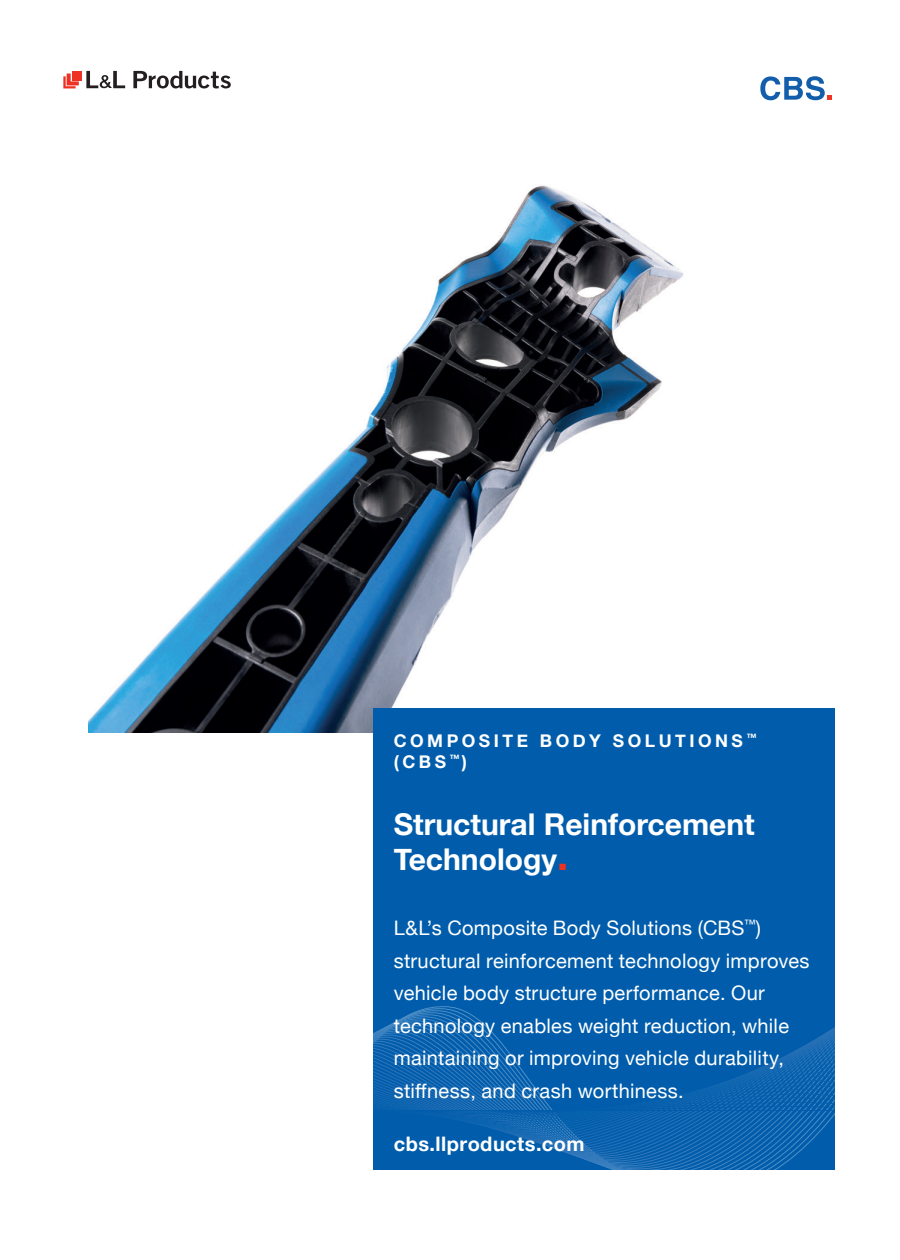
<style>
.page{position:relative;width:900px;height:1260px;background:#fff}
.page>*{position:absolute;margin:0;border:0;box-sizing:border-box;transform-origin:0 0}
.t1{font:700 30px/35px "Helvetica Neue";color:#fff}
.t2{font:20px/32.5px "Helvetica Neue";letter-spacing:.015em;color:#fff}
.t3{font:700 20px "Helvetica Neue";letter-spacing:.025em;color:#fff}
.t4{font:700 17.5px/21px "Helvetica Neue";letter-spacing:.2em;color:#fff}
.s1{font-size:40px;color:#ee3122}
</style>
<div class="page">
<img style="left:88px;top:185px;width:720px;height:547px">
<div style="left:373px;top:709px;width:461px;height:461px;background:#015dab"></div>
<svg style="left:399px;top:1013px;width:80px;height:7px"></svg>
<svg style="left:386px;top:1020px;width:394px;height:150px"></svg>
<svg style="left:374px;top:1027px;width:460px;height:140px"></svg>
<svg style="left:373px;top:1033px;width:461px;height:130px"></svg>
<svg style="left:373px;top:1040px;width:461px;height:118px"></svg>
<svg style="left:373px;top:1047px;width:461px;height:106px"></svg>
<svg style="left:373px;top:1054px;width:461px;height:95px"></svg>
<hr style="left:373px;top:1110px;width:461px;height:1px;background:#015dab">
<svg style="left:133px;top:71px;width:98px;height:17px"></svg>
<svg style="left:86px;top:71px;width:39px;height:17px"></svg>
<div style="left:72px;top:71px;width:10px;height:9px;background:#ee3122"></div>
<svg style="left:63px;top:74px;width:16px;height:14px"></svg>
<svg style="left:760px;top:76px;width:72px;height:24px"></svg>
<p class="t4" style="left:394px;top:730px;width:364px">COMPOSITE BODY SOLUTIONS <sup>™ </sup>(CBS <sup>™</sup>)</p>
<h1 class="t1" style="left:394px;top:808px;width:363px">Structural Reinforcement<br>Technology<span class="s1">.</span></h1>
<p class="t2" style="left:394px;top:913px;width:417px">L&amp;L’s Composite Body Solutions (CBS<sup>™</sup>) structural reinforcement technology improves vehicle body structure performance. Our technology enables weight reduction, while maintaining or improving vehicle durability, stiffness, and crash worthiness.</p>
<p class="t3" style="left:394px;top:1128px;width:192px">cbs.llproducts.com</p>
</div>
